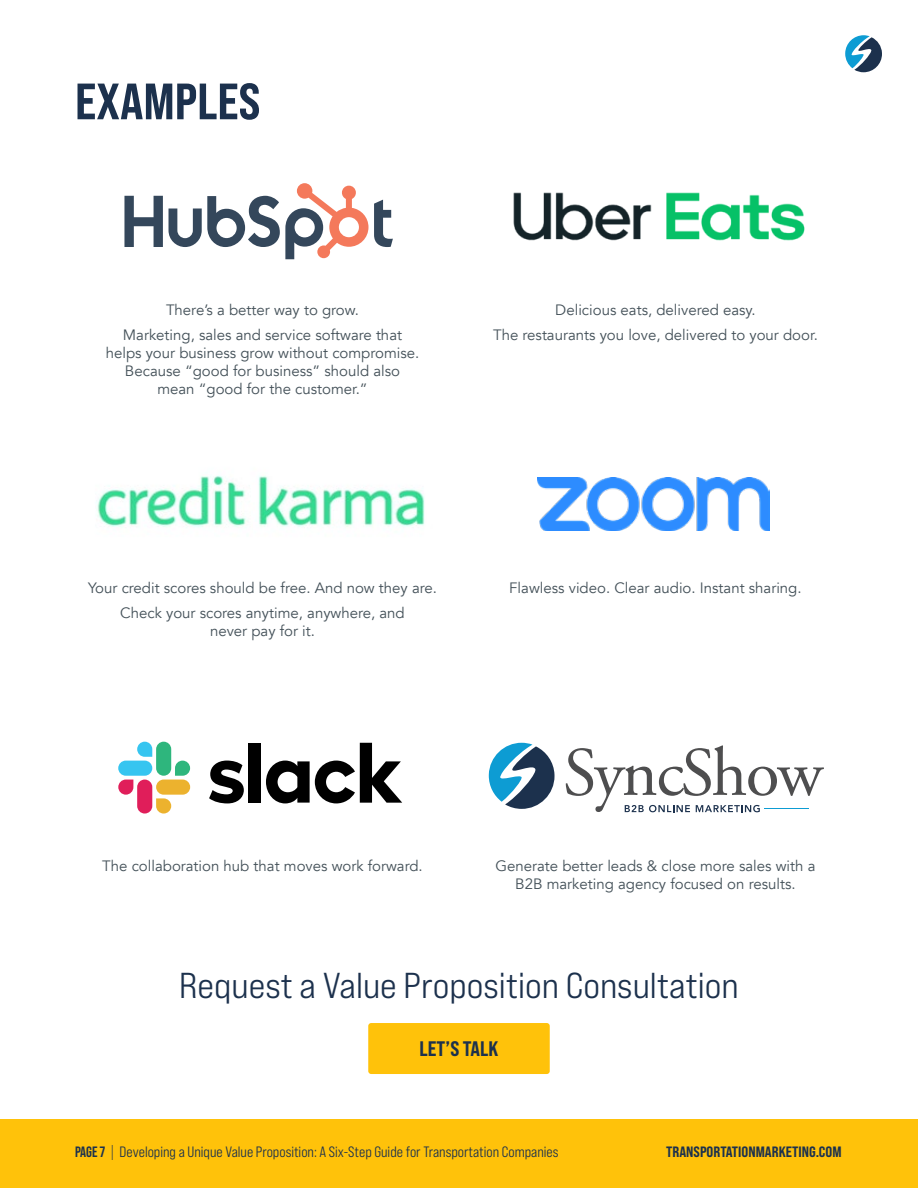
<style>
.page{position:relative;width:918px;height:1188px;background:#fff}
.page>*{position:absolute;margin:0;border:0;box-sizing:border-box;transform-origin:0 0}
.t1{font:51px "Bebas Neue Pro Sm E Eb";color:#1c314d}
.t2{font:36px "Bebas Neue Pro Exp Md";color:#1c314d}
.t3{font:21px "Bebas Neue Pro Sm E Eb";color:#1c314d}
.t4{font:15px/24.8px "Avenir";color:#435058;text-align:center}
.t5{font:15px "Bebas Neue Pro Sm E Md";color:#1c314d}
.t6{font:15px "Bebas Neue Pro Sm E Eb";color:#1c314d}
.s1{font-family:"Bebas Neue Pro";font-weight:700}
.s2{font-family:"Bebas Neue Pro"}
</style>
<div class="page">
<div style="left:0;top:1120px;width:918px;height:68px;background:#ffc20a"></div>
<svg style="left:124px;top:196px;width:39px;height:51px"></svg>
<svg style="left:374px;top:200px;width:19px;height:47px"></svg>
<svg style="left:169px;top:183px;width:199px;height:76px"></svg>
<img style="left:513px;top:192px;width:292px;height:49px">
<img style="left:97px;top:475px;width:328px;height:53px">
<img style="left:537px;top:478px;width:233px;height:52px">
<svg style="left:209px;top:761px;width:35px;height:42px"></svg>
<div style="left:249px;top:743px;width:12px;height:60px;background:#000"></div>
<svg style="left:266px;top:743px;width:136px;height:60px"></svg>
<svg style="left:118px;top:780px;width:15px;height:15px"></svg>
<div style="left:137px;top:780px;width:15px;height:34px;background:#e01e5a;border-radius:8px"></div>
<svg style="left:137px;top:742px;width:15px;height:15px"></svg>
<div style="left:118px;top:761px;width:34px;height:15px;background:#36c5f0;border-radius:8px"></div>
<svg style="left:175px;top:761px;width:15px;height:15px"></svg>
<div style="left:156px;top:742px;width:15px;height:34px;background:#2eb67d;border-radius:8px"></div>
<svg style="left:156px;top:798px;width:15px;height:16px"></svg>
<div style="left:156px;top:780px;width:34px;height:15px;background:#ecb22e;border-radius:8px"></div>
<svg style="left:489px;top:743px;width:66px;height:66px"></svg>
<svg style="left:566px;top:745px;width:258px;height:67px"></svg>
<hr style="left:765px;top:808px;width:44px;height:1px;background:#0d9cd3">
<svg style="left:845px;top:35px;width:37px;height:37px"></svg>
<div style="left:368px;top:1023px;width:182px;height:51px;background:#ffc20a;border-radius:3px"></div>
<h1 class="t1" style="left:75px;top:71px;width:187px">EXAMPLES</h1>
<p class="t4" style="left:123px;top:298px;width:281px">There’s a better way to grow.<br>Marketing, sales and service software that</p>
<p class="t4" style="left:106px;top:344px;width:315px;line-height:18px">helps your business grow without compromise.<br>Because “good for business” should also mean “good for the customer.”</p>
<p class="t4" style="left:493px;top:298px;width:326px">Delicious eats, delivered easy.<br>The restaurants you love, delivered to your door.</p>
<p class="t4" style="left:88px;top:576px;width:350px">Your credit scores should be free. And now they are.<br>Check your scores anytime, anywhere, and</p>
<p class="t4" style="left:210px;top:618px;width:106px">never pay for it.</p>
<p class="t4" style="left:509px;top:576px;width:294px">Flawless video. Clear audio. Instant sharing.</p>
<p class="t4" style="left:102px;top:853px;width:322px">The collaboration hub that moves work forward.</p>
<p class="t4" style="left:495px;top:857px;width:321px;line-height:18px">Generate better leads &amp; close more sales with a<br>B2B marketing agency focused on results.</p>
<h2 class="t2" style="left:179px;top:963px;width:561px">Request a Value Proposition Consultation</h2>
<h3 class="t3" style="left:420px;top:1036px;width:80px">LET’S TALK</h3>
<p class="t5" style="left:75px;top:1143px;width:485px"><span class="s1">PAGE 7</span> <span class="s2">|</span> Developing a Unique Value Proposition: A Six-Step Guide for Transportation Companies</p>
<p class="t6" style="left:666px;top:1143px;width:177px">TRANSPORTATIONMARKETING.COM</p>
</div>
